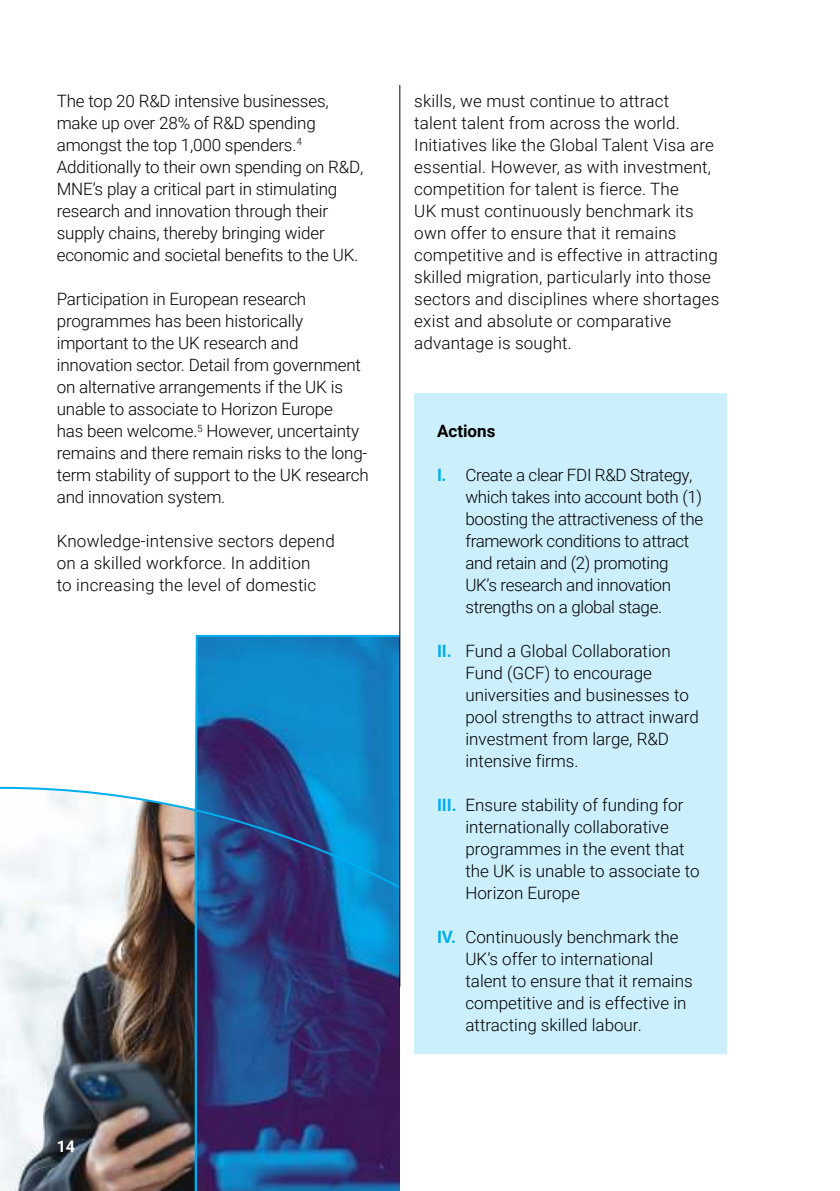
<style>
.page{position:relative;width:840px;height:1191px;background:#fff}
.page>*{position:absolute;margin:0;border:0;box-sizing:border-box;transform-origin:0 0}
.t1{font:300 17px/22px "Roboto";color:#000}
.t2{font:300 17px/22px "Roboto";letter-spacing:-.02em;color:#000}
.t3{font:700 17px "Roboto";color:#000}
.t4{font:700 16px "Roboto";color:#fff}
.s1{font-weight:700;color:#00aeef}
</style>
<div class="page">
<div style="left:414px;top:393px;width:312px;height:661px;background:#cceffc"></div>
<img style="left:0;top:634px;width:399px;height:557px">
<hr style="left:399px;top:85px;width:1px;height:901px;background:#000">
<p class="t1" style="left:57px;top:91px;width:308px">The top 20 R&amp;D intensive businesses, make up over 28% of R&amp;D spending amongst the top 1,000 spenders.<sup>4<br></sup>Additionally to their own spending on R&amp;D, MNE’s play a critical part in stimulating research and innovation through their supply chains, thereby bringing wider economic and societal benefits to the UK.</p>
<p class="t1" style="left:57px;top:289px;width:313px">Participation in European research programmes has been historically important to the UK research and innovation sector. Detail from government on alternative arrangements if the UK is unable to associate to Horizon Europe<br>has been welcome.<sup>5</sup> However, uncertainty remains and there remain risks to the long&shy;term stability of support to the UK research and innovation system.</p>
<p class="t1" style="left:57px;top:531px;width:279px">Knowledge-intensive sectors depend on a skilled workforce. In addition<br>to increasing the level of domestic</p>
<p class="t4" style="left:57px;top:1139px;width:20px">14</p>
<p class="t1" style="left:414px;top:91px;width:306px">skills, we must continue to attract<br>talent talent from across the world.<br>Initiatives like the Global Talent Visa are essential. However, as with investment, competition for talent is fierce. The<br>UK must continuously benchmark its own offer to ensure that it remains competitive and is effective in attracting skilled migration, particularly into those sectors and disciplines where shortages exist and absolute or comparative advantage is sought.</p>
<p class="t3" style="left:437px;top:424px;width:60px">Actions</p>
<p class="t2" style="left:465px;top:465px;width:239px;text-indent:-28px"><span class="s1">I.</span> Create a clear FDI R&amp;D Strategy, which takes into account both (1) boosting the attractiveness of the framework conditions to attract and retain and (2) promoting<br>UK’s research and innovation strengths on a global stage.</p>
<p class="t1" style="left:465px;top:641px;width:235px;text-indent:-28px"><span class="s1">II.</span> Fund a Global Collaboration<br>Fund (GCF) to encourage universities and businesses to pool strengths to attract inward investment from large, R&amp;D intensive firms.</p>
<p class="t1" style="left:465px;top:795px;width:235px;text-indent:-28px"><span class="s1">III.</span> Ensure stability of funding for internationally collaborative programmes in the event that the UK is unable to associate to<br>Horizon Europe</p>
<p class="t1" style="left:465px;top:927px;width:229px;text-indent:-28px"><span class="s1">IV.</span> Continuously benchmark the<br>UK’s offer to international talent to ensure that it remains competitive and is effective in attracting skilled labour.</p>
</div>
